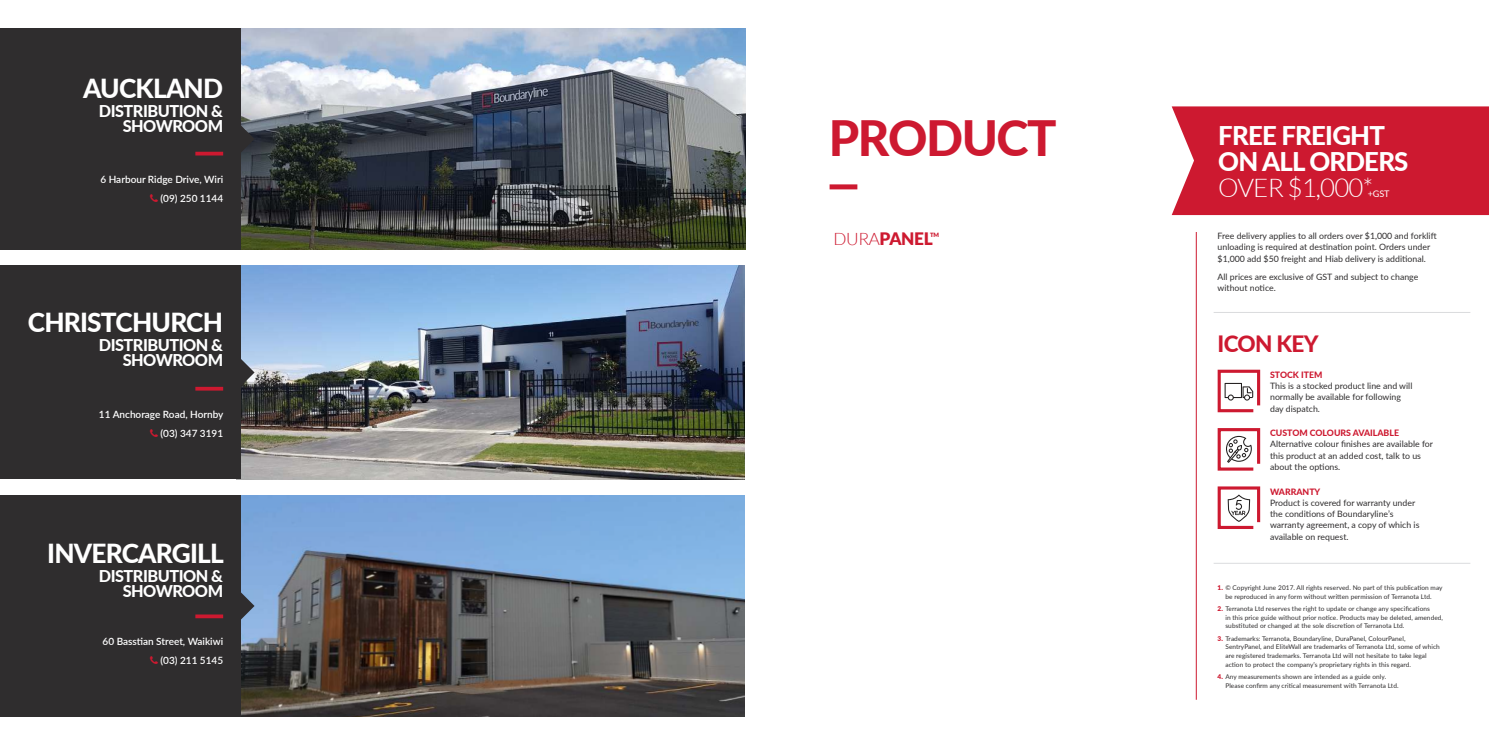
<style>
.page{position:relative;width:1489px;height:745px;background:#fff}
.page>*{position:absolute;margin:0;border:0;box-sizing:border-box;transform-origin:0 0}
.t1{font:800 48.62px "Lato";letter-spacing:-.03em;color:#cd1930}
.t2{font:800 26.25px "Lato";letter-spacing:-.03em;color:#fff}
.t3{font:800 25.75px/25.8px "Lato";letter-spacing:-.03em;color:#fff}
.t4{font:300 25.75px "Lato";letter-spacing:-.03em;color:#fff}
.t5{font:800 22.5px "Lato";letter-spacing:-.03em;color:#cd1930}
.t6{font:900 17.12px "Lato";letter-spacing:-.02em;color:#cd1930}
.t7{font:800 16.25px/15px "Lato";letter-spacing:-.03em;color:#fff;text-align:right}
.t8{font:600 10px/18.8px "Lato";color:#fff;text-align:right}
.t9{font:9.12px "Lato";color:#fff}
.t10{font:8.75px/11.2px "Lato";color:#2f2d2e}
.t11{font:800 8.75px "Lato";color:#cd1930}
.t12{font:6.5px/8.8px "Lato";letter-spacing:.01em;color:#2f2d2e}
.t13{font:900 5.88px "Lato";color:#cd1930}
.s1{font-weight:300}
.s2{font-weight:900;color:#cd1930}
</style>
<div class="page">
<img style="left:240px;top:28px;width:505px;height:221px">
<div style="left:1171px;top:106px;width:317px;height:109px;background:#cd1930"></div>
<div style="left:829px;top:184px;width:28px;height:5px;background:#cd1930"></div>
<hr style="left:1195px;top:232px;width:1px;height:467px;background:#cd1930">
<img style="left:240px;top:266px;width:504px;height:212px">
<img style="left:240px;top:495px;width:504px;height:221px">
<div style="left:0;top:266px;width:240px;height:212px;background:#2f2d2e"></div>
<svg style="left:210px;top:350px;width:44px;height:44px"></svg>
<svg style="left:195px;top:386px;width:28px;height:4px"></svg>
<div style="left:0;top:28px;width:240px;height:221px;background:#2f2d2e"></div>
<svg style="left:210px;top:116px;width:44px;height:45px"></svg>
<div style="left:0;top:495px;width:240px;height:221px;background:#2f2d2e"></div>
<svg style="left:210px;top:583px;width:44px;height:45px"></svg>
<hr style="left:195px;top:152px;width:28px;height:3px;background:#cd1930">
<svg style="left:195px;top:614px;width:28px;height:4px"></svg>
<svg style="left:1217px;top:369px;width:44px;height:44px"></svg>
<svg style="left:1217px;top:428px;width:44px;height:43px"></svg>
<svg style="left:1217px;top:486px;width:44px;height:43px"></svg>
<hr style="left:1213px;top:312px;width:257px;height:1px;background:#dbdcde">
<hr style="left:1213px;top:562px;width:257px;height:1px;background:#dbdcde">
<h2 class="t2" style="left:83px;top:78px;width:141px">AUCKLAND</h2>
<h3 class="t7" style="left:99px;top:105px;width:126px">DISTRIBUTION &amp;<br>SHOWROOM</h3>
<h3 class="t8" style="left:100px;top:170px;width:124px">6 Harbour Ridge Drive, Wiri (09) 250 1144</h3>
<h2 class="t2" style="left:28px;top:312px;width:197px">CHRISTCHURCH</h2>
<h3 class="t7" style="left:99px;top:338px;width:126px">DISTRIBUTION &amp;<br>SHOWROOM</h3>
<h3 class="t8" style="left:99px;top:405px;width:126px">11 Anchorage Road, Hornby (03) 347 3191</h3>
<h2 class="t2" style="left:47px;top:543px;width:178px">INVERCARGILL</h2>
<h3 class="t7" style="left:99px;top:569px;width:126px">DISTRIBUTION &amp;<br>SHOWROOM</h3>
<h3 class="t8" style="left:103px;top:631px;width:122px">60 Basstian Street, Waikiwi (03) 211 5145</h3>
<h1 class="t1" style="left:828px;top:102px;width:229px">PRODUCT</h1>
<h3 class="t6" style="left:833px;top:229px;width:101px"><span class="s1">DURA</span>PANEL</h3>
<p class="t13" style="left:930px;top:231px;width:11px">TM</p>
<h3 class="t3" style="left:1218px;top:125px;width:192px">FREE FREIGHT<br>ON ALL ORDERS</h3>
<h3 class="t4" style="left:1218px;top:176px;width:156px">OVER $1,000*</h3>
<h3 class="t9" style="left:1367px;top:189px;width:23px">+GST</h3>
<h3 class="t10" style="left:1217px;top:230px;width:220px">Free delivery applies to all orders over $1,000 and forklift unloading is required at destination point. Orders under $1,000 add $50 freight and Hiab delivery is additional.</h3>
<h3 class="t10" style="left:1217px;top:271px;width:202px">All prices are exclusive of GST and subject to change without notice.</h3>
<h3 class="t5" style="left:1217px;top:335px;width:102px">ICON KEY</h3>
<h3 class="t11" style="left:1269px;top:371px;width:54px">STOCK ITEM</h3>
<h3 class="t10" style="left:1269px;top:380px;width:144px">This is a stocked product line and will normally be available for following day dispatch.</h3>
<h3 class="t11" style="left:1269px;top:429px;width:130px">CUSTOM COLOURS AVAILABLE</h3>
<h3 class="t10" style="left:1269px;top:438px;width:164px">Alternative colour finishes are available for this product at an added cost, talk to us about the options.</h3>
<h3 class="t11" style="left:1269px;top:487px;width:52px">WARRANTY</h3>
<h3 class="t10" style="left:1269px;top:497px;width:151px">Product is covered for warranty under the conditions of Boundaryline’s warranty agreement, a copy of which is available on request.</h3>
<p class="t12" style="left:1217px;top:582px;width:226px;text-align:center"><span class="s2">1.</span> © Copyright June 2017. All rights reserved. No part of this publication may be reproduced in any form without written permission of Terranota Ltd.</p>
<p class="t12" style="left:1225px;top:603px;width:219px;text-indent:-8px"><span class="s2">2.</span> Terranota Ltd reserves the right to update or change any specifications<br>in this price guide without prior notice. Products may be deleted, amended, substituted or changed at the sole discretion of Terranota Ltd.</p>
<p class="t12" style="left:1225px;top:633px;width:216px;text-indent:-8px"><span class="s2">3.</span> Trademarks: Terranota, Boundaryline, DuraPanel, ColourPanel, SentryPanel, and EliteWall are trademarks of Terranota Ltd, some of which are registered trademarks. Terranota Ltd will not hesitate to take legal action to protect the company’s proprietary rights in this regard.</p>
<p class="t12" style="left:1225px;top:672px;width:175px;text-indent:-8px"><span class="s2">4.</span> Any measurements shown are intended as a guide only.<br>Please confirm any critical measurement with Terranota Ltd.</p>
</div>
